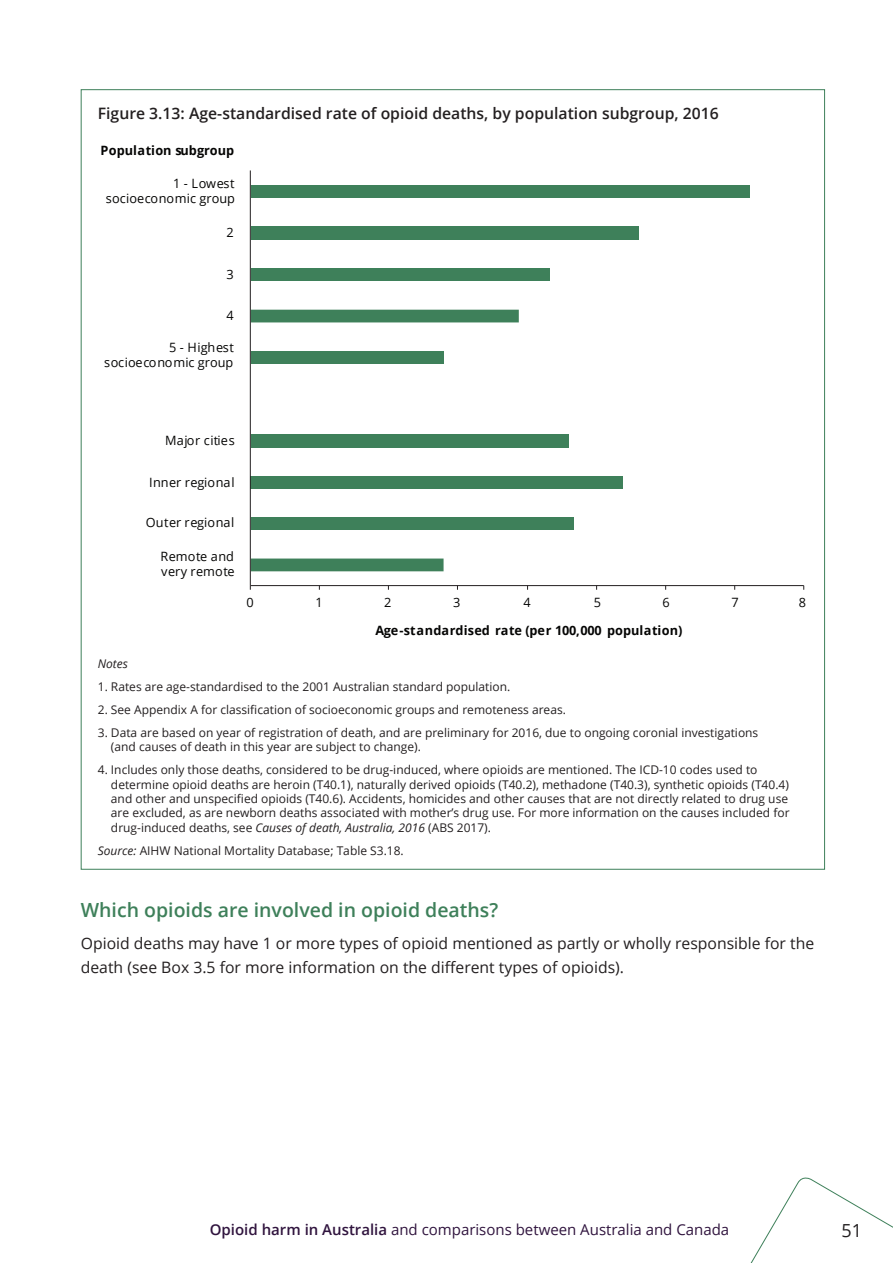
<style>
.page{position:relative;width:893px;height:1263px;background:#fff}
.page>*{position:absolute;margin:0;border:0;box-sizing:border-box;transform-origin:0 0}
.t1{font:600 19.5px "Open Sans";color:#3e805a}
.t2{font:18px "Open Sans";color:#231f20}
.Body_text{font:15.75px/24px "Open Sans";color:#231f20}
.Figure_head{font:600 15.75px "Open Sans";color:#231f20}
.t3{font:15px "Open Sans";color:#30143e}
.t4{font:12.9px/15.5px "Open Sans";letter-spacing:.01em;color:#050504;text-align:right}
.t5{font:700 12.9px "Open Sans";letter-spacing:.005em;color:#050504}
.Notes_and_source{font:12px/14.4px "Open Sans";color:#231f20}
.Notes_and_source-2{font:italic 12px "Open Sans";color:#231f20}
.s1{font-style:italic}
.s2{font-weight:600}
</style>
<div class="page">
<svg style="left:750px;top:1177px;width:143px;height:86px"></svg>
<div style="left:251px;top:517px;width:322px;height:13px;background:#3e805a"></div>
<div style="left:251px;top:476px;width:372px;height:13px;background:#3e805a"></div>
<div style="left:251px;top:434px;width:317px;height:13px;background:#3e805a"></div>
<div style="left:251px;top:268px;width:299px;height:13px;background:#3e805a"></div>
<div style="left:251px;top:226px;width:387px;height:14px;background:#3e805a"></div>
<div style="left:251px;top:185px;width:499px;height:13px;background:#3e805a"></div>
<svg style="left:251px;top:310px;width:268px;height:261px"></svg>
<hr style="left:250px;top:585px;width:554px;height:1px;background:#231f20">
<hr style="left:250px;top:170px;width:1px;height:416px;background:#231f20">
<p class="Figure_head" style="left:98px;top:103px;width:622px">Figure 3.13: Age-standardised rate of opioid deaths, by population subgroup, 2016</p>
<p class="t5" style="left:101px;top:141px;width:135px">Population subgroup</p>
<p class="t4" style="left:106px;top:175px;width:131px">1 - Lowest socioeconomic group</p>
<p class="t4" style="left:226px;top:225px;width:9px">2</p>
<p class="t4" style="left:226px;top:266px;width:9px">3</p>
<p class="t4" style="left:226px;top:307px;width:9px">4</p>
<p class="t4" style="left:104px;top:339px;width:131px">5 - Highest socioeconomic group</p>
<p class="t4" style="left:165px;top:432px;width:71px">Major cities</p>
<p class="t4" style="left:149px;top:474px;width:87px">Inner regional</p>
<p class="t4" style="left:146px;top:515px;width:90px">Outer regional</p>
<p class="t4" style="left:160px;top:548px;width:76px;text-align:left">Remote and very remote</p>
<p class="t4" style="left:247px;top:594px;width:9px">0</p>
<p class="t4" style="left:315px;top:594px;width:9px">1</p>
<p class="t4" style="left:384px;top:594px;width:9px">2</p>
<p class="t4" style="left:453px;top:594px;width:9px">3</p>
<p class="t4" style="left:523px;top:594px;width:9px">4</p>
<p class="t4" style="left:594px;top:594px;width:9px">5</p>
<p class="t4" style="left:663px;top:594px;width:9px">6</p>
<p class="t4" style="left:731px;top:594px;width:9px">7</p>
<p class="t4" style="left:799px;top:594px;width:9px">8</p>
<p class="t5" style="left:375px;top:621px;width:309px">Age-standardised rate (per 100,000 population)</p>
<p class="Notes_and_source-2" style="left:98px;top:655px;width:32px">Notes</p>
<p class="Notes_and_source" style="left:98px;top:679px;width:414px">1. Rates are age-standardised to the 2001 Australian standard population.</p>
<p class="Notes_and_source" style="left:98px;top:702px;width:470px">2. See Appendix A for classification of socioeconomic groups and remoteness areas.</p>
<p class="Notes_and_source" style="left:111px;top:725px;width:649px;text-indent:-13px">3. Data are based on year of registration of death, and are preliminary for 2016, due to ongoing coronial investigations (and causes of death in this year are subject to change).</p>
<p class="Notes_and_source" style="left:111px;top:762px;width:680px;text-indent:-13px">4. Includes only those deaths, considered to be drug-induced, where opioids are mentioned. The ICD-10 codes used to determine opioid deaths are heroin (T40.1), naturally derived opioids (T40.2), methadone (T40.3), synthetic opioids (T40.4) and other and unspecified opioids (T40.6). Accidents, homicides and other causes that are not directly related to drug use are excluded, as are newborn deaths associated with mother’s drug use. For more information on the causes included for drug-induced deaths, see <span class="s1">Causes of death, Australia, 2016</span> (ABS 2017).</p>
<p class="Notes_and_source" style="left:98px;top:843px;width:307px"><span class="s1">Source:</span> AIHW National Mortality Database; Table S3.18.</p>
<h3 class="t1" style="left:81px;top:896px;width:419px">Which opioids are involved in opioid deaths?</h3>
<p class="Body_text" style="left:81px;top:931px;width:735px">Opioid deaths may have 1 or more types of opioid mentioned as partly or wholly responsible for the death (see Box 3.5 for more information on the different types of opioids).</p>
<p class="t3" style="left:210px;top:1219px;width:521px"><span class="s2">Opioid harm in Australia</span> and comparisons between Australia and Canada</p>
<h2 class="t2" style="left:841px;top:1218px;width:22px">51</h2>
</div>
